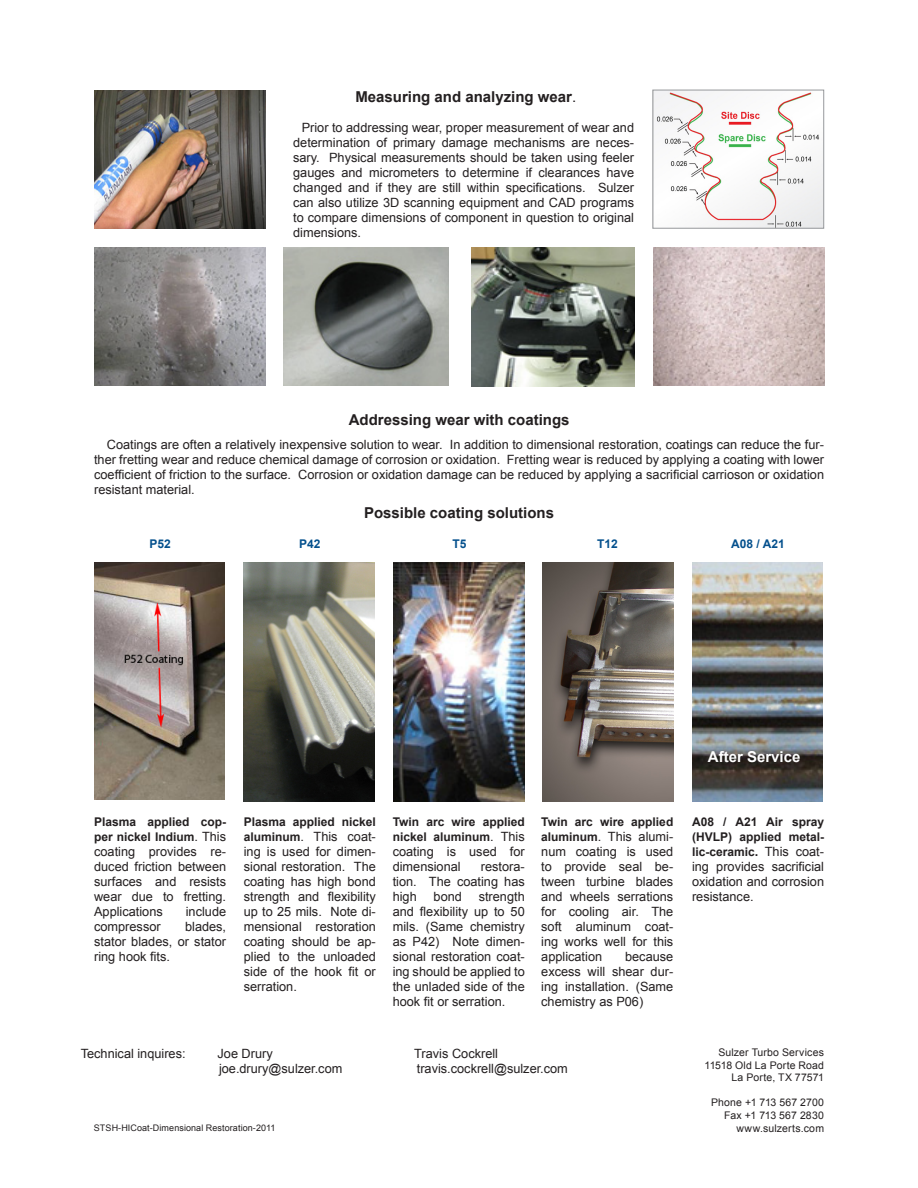
<style>
.page{position:relative;width:918px;height:1188px;background:#fff}
.page>*{position:absolute;margin:0;border:0;box-sizing:border-box;transform-origin:0 0}
.t1{font:700 15px "Arial";color:#231f20}
.t2{font:700 15px "Arial";color:#fff}
.t3{font:12.75px/15px "Arial";color:#231f20;text-align:justify}
.t4{font:700 12px/15px "Arial";color:#231f20}
.t5{font:700 12px "Arial";color:#04508d}
.t6{font:10.5px "Arial";letter-spacing:.015em;color:#231f20}
.t7{font:9px "Arial";letter-spacing:.01em;color:#231f20}
.s1{font-weight:400}
.s2{font-weight:400;font-size:12.75px}
.s3{font-weight:700;font-size:12px}
.s4{font-size:12.75px}
</style>
<div class="page">
<img style="left:94px;top:90px;width:171px;height:139px">
<img style="left:655px;top:92px;width:167px;height:134px">
<div style="left:653px;top:90px;width:171px;height:138px;border:1px solid #97999c"></div>
<img style="left:95px;top:248px;width:170px;height:137px">
<img style="left:283px;top:248px;width:165px;height:137px">
<img style="left:653px;top:248px;width:171px;height:137px">
<img style="left:94px;top:562px;width:131px;height:237px">
<img style="left:692px;top:562px;width:131px;height:240px">
<img style="left:393px;top:562px;width:131px;height:240px">
<img style="left:244px;top:562px;width:130px;height:240px">
<img style="left:543px;top:562px;width:130px;height:240px">
<img style="left:472px;top:248px;width:162px;height:139px">
<p class="t1" style="left:355px;top:87px;width:222px">Measuring and analyzing wear<span class="s1">.</span></p>
<p class="t3" style="left:293px;top:120px;width:342px;text-indent:9px">Prior to addressing wear, proper measurement of wear and determination of primary damage mechanisms are neces&shy;sary. Physical measurements should be taken using feeler gauges and micrometers to determine if clearances have changed and if they are still within specifications. Sulzer can also utilize 3D scanning equipment and CAD programs to compare dimensions of component in question to original dimensions.</p>
<p class="t1" style="left:349px;top:410px;width:222px">Addressing wear with coatings</p>
<p class="t3" style="left:94px;top:437px;width:731px;text-indent:13px">Coatings are often a relatively inexpensive solution to wear. In addition to dimensional restoration, coatings can reduce the fur&shy;ther fretting wear and reduce chemical damage of corrosion or oxidation. Fretting wear is reduced by applying a coating with lower coefficient of friction to the surface. Corrosion or oxidation damage can be reduced by applying a sacrificial carrioson or oxidation resistant material.</p>
<p class="t1" style="left:364px;top:503px;width:192px">Possible coating solutions</p>
<p class="t5" style="left:149px;top:536px;width:23px">P52</p>
<p class="t5" style="left:299px;top:536px;width:23px">P42</p>
<p class="t5" style="left:452px;top:536px;width:16px">T5</p>
<p class="t5" style="left:597px;top:536px;width:22px">T12</p>
<p class="t5" style="left:731px;top:536px;width:55px">A08 / A21</p>
<p class="t2" style="left:708px;top:747px;width:94px">After Service</p>
<p class="t4" style="left:94px;top:815px;width:134px">Plasma applied cop&shy;per nickel Indium<span class="s2">. This</span></p>
<p class="t3" style="left:94px;top:844px;width:134px">coating provides re&shy;duced friction between surfaces and resists wear due to fretting.<br>Applications</p>
<p class="t3" style="left:186px;top:904px;width:42px">include</p>
<p class="t3" style="left:94px;top:919px;width:134px;text-indent:91px">blades, stator blades, or stator ring hook fits.</p>
<p class="t3" style="left:94px;top:919px;width:68px">compressor</p>
<p class="t4" style="left:244px;top:815px;width:134px">Plasma applied nickel</p>
<p class="t3" style="left:244px;top:829px;width:134px"><span class="s3">aluminum</span>. This coat&shy;ing is used for dimen&shy;sional restoration. The coating has high bond strength and flexibility up to 25 mils. Note di&shy;mensional restoration coating should be ap&shy;plied to the unloaded side of the hook fit or serration.</p>
<p class="t4" style="left:393px;top:815px;width:134px">Twin arc wire applied nickel aluminum<span class="s2">. This</span></p>
<p class="t3" style="left:393px;top:844px;width:134px">coating is used for dimensional</p>
<p class="t3" style="left:393px;top:859px;width:134px;text-indent:88px">restora&shy;tion. The coating has high</p>
<p class="t3" style="left:393px;top:889px;width:134px;text-indent:86px">strength and flexibility up to 50 mils. (Same chemistry as P42) Note dimen&shy;sional restoration coat&shy;ing should be applied to the unladed side of the hook fit or serration.</p>
<p class="t3" style="left:434px;top:889px;width:30px">bond</p>
<p class="t4" style="left:541px;top:815px;width:134px">Twin arc wire applied</p>
<p class="t3" style="left:541px;top:829px;width:134px"><span class="s3">aluminum</span>. This alumi&shy;num coating is used to provide seal be&shy;tween turbine blades and wheels serrations for cooling air. The soft aluminum coat&shy;ing works well for this application</p>
<p class="t3" style="left:541px;top:949px;width:134px;text-indent:84px">because excess will shear dur&shy;ing installation. (Same chemistry as P06)</p>
<p class="t3" style="left:81px;top:1046px;width:106px">Technical inquires:</p>
<p class="t3" style="left:218px;top:1046px;width:57px">Joe Drury</p>
<p class="t3" style="left:414px;top:1046px;width:85px">Travis Cockrell</p>
<p class="t3" style="left:219px;top:1061px;width:125px">joe.drury@sulzer.com</p>
<p class="t3" style="left:417px;top:1061px;width:153px">travis.cockrell@sulzer.com</p>
<p class="t4" style="left:692px;top:815px;width:134px;text-align:justify">A08 / A21 Air spray (HVLP) applied metal&shy;lic-ceramic<span class="s4">.</span> <span class="s2">This coat-</span></p>
<p class="t3" style="left:692px;top:859px;width:134px">ing provides sacrificial oxidation and corrosion resistance.</p>
<p class="t6" style="left:718px;top:1045px;width:107px">Sulzer Turbo Services</p>
<p class="t6" style="left:705px;top:1058px;width:121px">11518 Old La Porte Road</p>
<p class="t6" style="left:732px;top:1071px;width:94px">La Porte, TX 77571</p>
<p class="t6" style="left:711px;top:1096px;width:114px">Phone +1 713 567 2700</p>
<p class="t6" style="left:724px;top:1108px;width:101px">Fax +1 713 567 2830</p>
<p class="t7" style="left:94px;top:1122px;width:183px">STSH-HICoat-Dimensional Restoration-2011</p>
<p class="t6" style="left:737px;top:1121px;width:89px">www.sulzerts.com</p>
</div>
